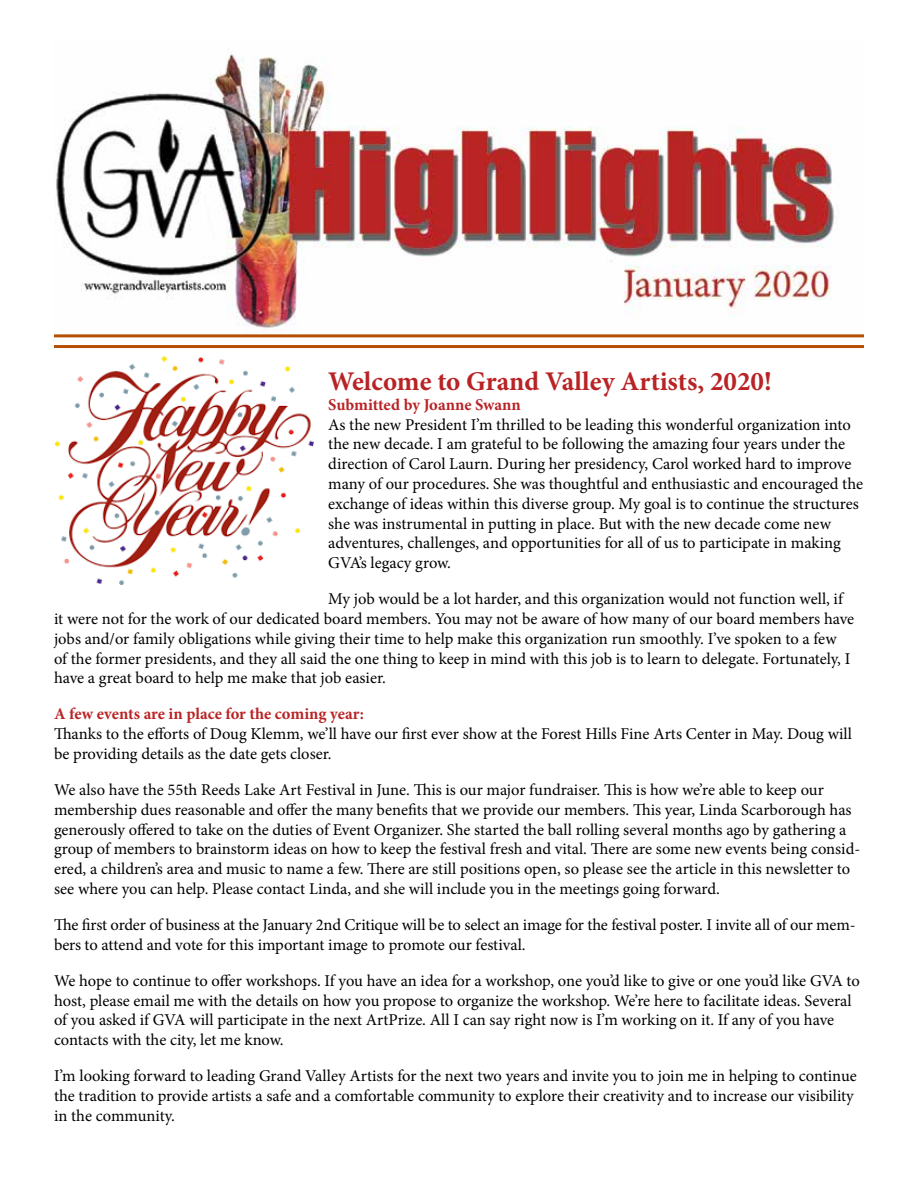
<style>
.page{position:relative;width:918px;height:1188px;background:#fff}
.page>*{position:absolute;margin:0;border:0;box-sizing:border-box;transform-origin:0 0}
.t1{font:700 27px "Minion Pro";color:#b92325}
.t2{font:16.5px/19.8px "Minion Pro";letter-spacing:-.005em;color:#000}
.t3{font:700 16.5px "Minion Pro";letter-spacing:-.005em;color:#b92325}
</style>
<div class="page">
<img style="left:54px;top:49px;width:810px;height:289px">
<hr style="left:54px;top:334px;width:810px;height:3px;background:#b54f04">
<hr style="left:54px;top:345px;width:810px;height:3px;background:#b54f04">
<img style="left:56px;top:356px;width:258px;height:229px">
<h1 class="t1" style="left:328px;top:362px;width:445px">Welcome to Grand Valley Artists, 2020!</h1>
<p class="t3" style="left:328px;top:393px;width:194px">Submitted by Joanne Swann</p>
<p class="t2" style="left:328px;top:415px;width:536px">As the new President I’m thrilled to be leading this wonderful organization into the new decade. I am grateful to be following the amazing four years under the direction of Carol Laurn. During her presidency, Carol worked hard to improve many of our procedures. She was thoughtful and enthusiastic and encouraged the exchange of ideas within this diverse group. My goal is to continue the structures she was instrumental in putting in place. But with the new decade come new adventures, challenges, and opportunities for all of us to participate in making GVA’s legacy grow.</p>
<p class="t2" style="left:54px;top:589px;width:802px;text-indent:274px">My job would be a lot harder, and this organization would not function well, if it were not for the work of our dedicated board members. You may not be aware of how many of our board members have jobs and/or family obligations while giving their time to help make this organization run smoothly. I’ve spoken to a few<br>of the former presidents, and they all said the one thing to keep in mind with this job is to learn to delegate. Fortunately, I have a great board to help me make that job easier.</p>
<p class="t3" style="left:54px;top:703px;width:312px">A few events are in place for the coming year:</p>
<p class="t2" style="left:54px;top:724px;width:799px">Thanks to the efforts of Doug Klemm, we’ll have our first ever show at the Forest Hills Fine Arts Center in May. Doug will be providing details as the date gets closer.</p>
<p class="t2" style="left:54px;top:780px;width:808px">We also have the 55th Reeds Lake Art Festival in June. This is our major fundraiser. This is how we’re able to keep our membership dues reasonable and offer the many benefits that we provide our members. This year, Linda Scarborough has generously offered to take on the duties of Event Organizer. She started the ball rolling several months ago by gathering a group of members to brainstorm ideas on how to keep the festival fresh and vital. There are some new events being consid&shy;ered, a children’s area and music to name a few. There are still positions open, so please see the article in this newsletter to see where you can help. Please contact Linda, and she will include you in the meetings going forward.</p>
<p class="t2" style="left:54px;top:915px;width:803px">The first order of business at the January 2nd Critique will be to select an image for the festival poster. I invite all of our mem&shy;bers to attend and vote for this important image to promote our festival.</p>
<p class="t2" style="left:54px;top:971px;width:807px">We hope to continue to offer workshops. If you have an idea for a workshop, one you’d like to give or one you’d like GVA to host, please email me with the details on how you propose to organize the workshop. We’re here to facilitate ideas. Several of you asked if GVA will participate in the next ArtPrize. All I can say right now is I’m working on it. If any of you have contacts with the city, let me know.</p>
<p class="t2" style="left:54px;top:1066px;width:804px">I’m looking forward to leading Grand Valley Artists for the next two years and invite you to join me in helping to continue the tradition to provide artists a safe and a comfortable community to explore their creativity and to increase our visibility in the community.</p>
</div>
